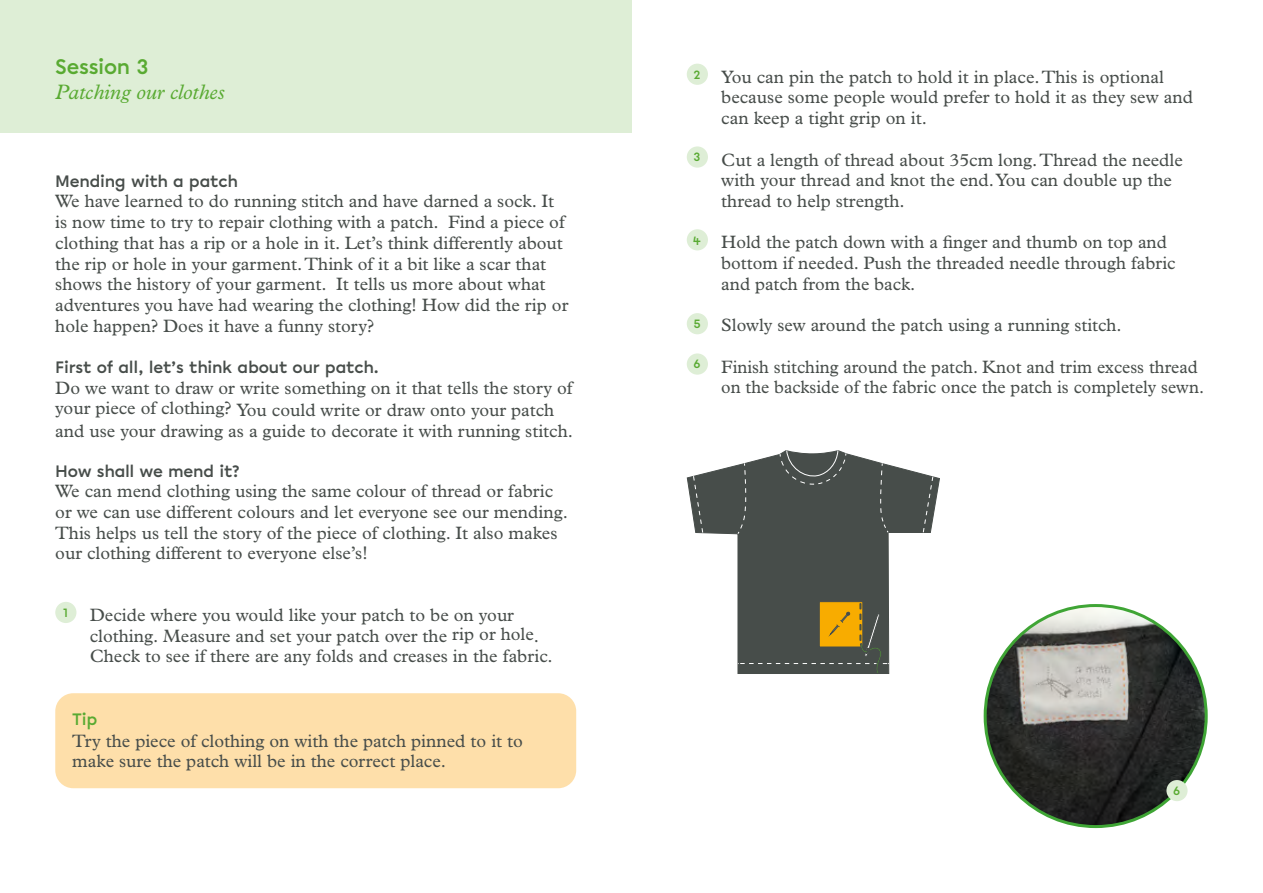
<style>
.page{position:relative;width:1263px;height:893px;background:#fff}
.page>*{position:absolute;margin:0;border:0;box-sizing:border-box;transform-origin:0 0}
.t1{font:italic 21px "M Plantin";color:#59aa32}
.t2{font:700 21px "Chromatica";letter-spacing:-.015em;color:#59aa32}
.t3{font:18px/20.7px "Plantin";color:#474d4a}
.t4{font:700 16.5px "Chromatica";letter-spacing:-.015em;color:#474d4a}
.t5{font:700 16.5px "Chromatica";color:#59aa32}
.t6{font:700 12px "Chromatica";color:#59aa32}
</style>
<div class="page">
<div style="left:687px;top:64px;width:21px;height:21px;background:#deeed6;border-radius:50%"></div>
<div style="left:687px;top:146px;width:21px;height:22px;background:#deeed6;border-radius:50%"></div>
<div style="left:687px;top:229px;width:21px;height:21px;background:#deeed6;border-radius:50%"></div>
<div style="left:687px;top:313px;width:21px;height:21px;background:#deeed6;border-radius:50%"></div>
<div style="left:687px;top:353px;width:21px;height:22px;background:#deeed6;border-radius:50%"></div>
<div style="left:0;top:0;width:631px;height:133px;background:#deeed6"></div>
<svg style="left:686px;top:453px;width:254px;height:221px"></svg>
<svg style="left:779px;top:450px;width:68px;height:35px"></svg>
<svg style="left:737px;top:462px;width:10px;height:73px"></svg>
<svg style="left:880px;top:462px;width:9px;height:72px"></svg>
<svg style="left:692px;top:475px;width:12px;height:59px"></svg>
<svg style="left:922px;top:476px;width:12px;height:57px"></svg>
<svg style="left:819px;top:601px;width:44px;height:2px"></svg>
<svg style="left:738px;top:603px;width:151px;height:71px"></svg>
<div style="left:55px;top:602px;width:21px;height:21px;background:#deeed6;border-radius:50%"></div>
<div style="left:55px;top:693px;width:521px;height:95px;background:#fedfaa;border-radius:18px"></div>
<img style="left:985px;top:605px;width:221px;height:222px;border-radius:111px">
<div style="left:1166px;top:780px;width:21px;height:21px;background:#deeed6;border-radius:50%"></div>
<p class="t2" style="left:55px;top:53px;width:95px">Session 3</p>
<p class="t1" style="left:55px;top:80px;width:171px">Patching our clothes</p>
<p class="t4" style="left:55px;top:170px;width:184px">Mending with a patch</p>
<p class="t3" style="left:55px;top:191px;width:515px">We have learned to do running stitch and have darned a sock. It is now time to try to repair clothing with a patch. Find a piece of clothing that has a rip or a hole in it. Let’s think differently about the rip or hole in your garment. Think of it a bit like a scar that shows the history of your garment. It tells us more about what adventures you have had wearing the clothing! How did the rip or hole happen? Does it have a funny story?</p>
<p class="t4" style="left:55px;top:356px;width:325px">First of all, let’s think about our patch.</p>
<p class="t3" style="left:55px;top:377px;width:519px;line-height:21.5px">Do we want to draw or write something on it that tells the story of your piece of clothing? You could write or draw onto your patch and use your drawing as a guide to decorate it with running stitch.</p>
<p class="t4" style="left:55px;top:460px;width:186px">How shall we mend it?</p>
<p class="t3" style="left:55px;top:481px;width:514px">We can mend clothing using the same colour of thread or fabric or we can use different colours and let everyone see our mending.<br>This helps us tell the story of the piece of clothing. It also makes our clothing different to everyone else’s!</p>
<p class="t3" style="left:90px;top:605px;width:465px;text-indent:-27px"><sup>1</sup> Decide where you would like your patch to be on your clothing. Measure and set your patch over the rip or hole.<br>Check to see if there are any folds and creases in the fabric.</p>
<p class="t5" style="left:72px;top:708px;width:27px">Tip</p>
<p class="t3" style="left:72px;top:730px;width:452px">Try the piece of clothing on with the patch pinned to it to make sure the patch will be in the correct place.</p>
<p class="t3" style="left:721px;top:66px;width:473px;text-indent:-28px"><sup>2</sup> You can pin the patch to hold it in place. This is optional because some people would prefer to hold it as they sew and can keep a tight grip on it.</p>
<p class="t3" style="left:721px;top:149px;width:463px;text-indent:-28px"><sup>3</sup> Cut a length of thread about 35cm long. Thread the needle with your thread and knot the end. You can double up the thread to help strength.</p>
<p class="t3" style="left:721px;top:232px;width:456px;text-indent:-28px"><sup>4</sup> Hold the patch down with a finger and thumb on top and bottom if needed. Push the threaded needle through fabric and patch from the back.</p>
<p class="t3" style="left:693px;top:315px;width:430px"><sup>5</sup> Slowly sew around the patch using a running stitch.</p>
<p class="t3" style="left:721px;top:356px;width:484px;text-indent:-28px"><sup>6</sup> Finish stitching around the patch. Knot and trim excess thread on the backside of the fabric once the patch is completely sewn.</p>
<p class="t6" style="left:1173px;top:783px;width:9px">6</p>
</div>
